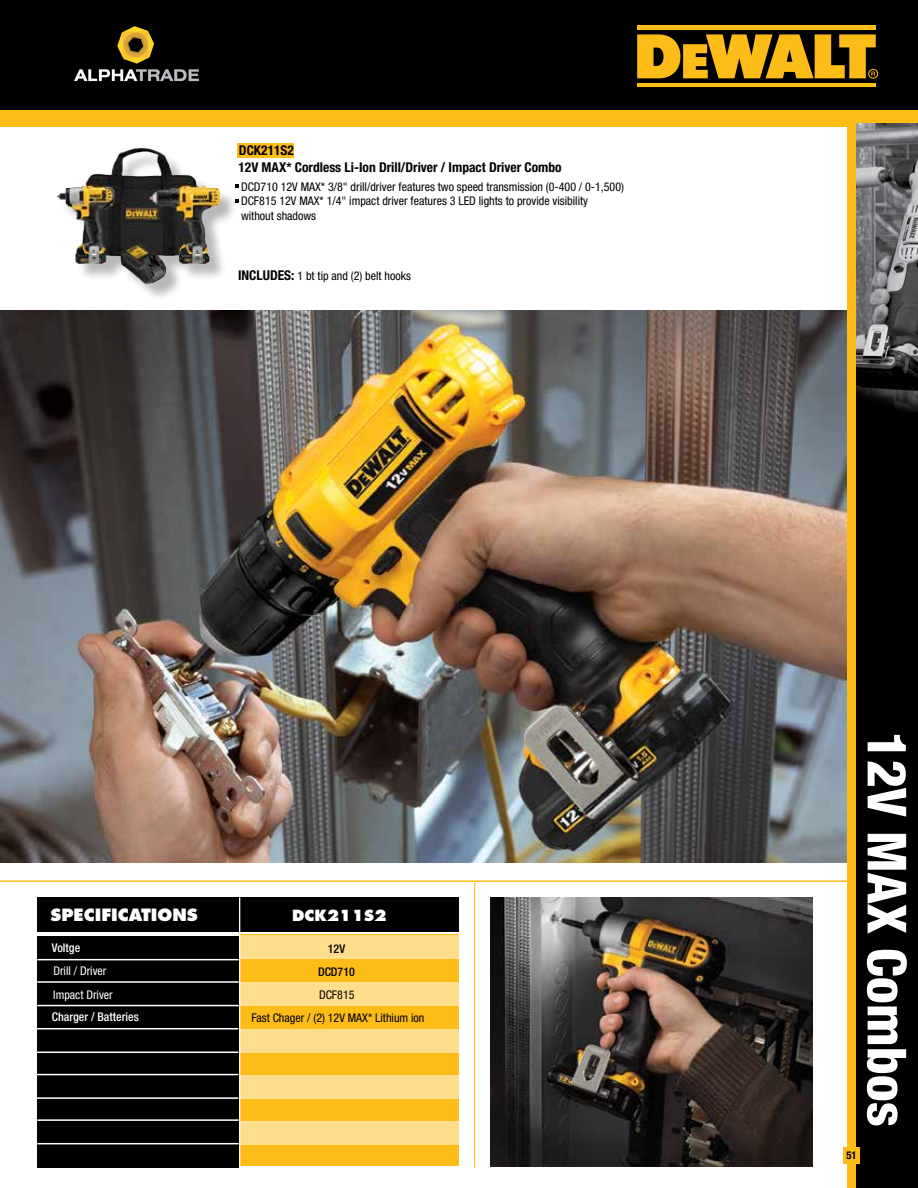
<style>
.page{position:relative;width:918px;height:1188px;background:#fff}
.page>*{position:absolute;margin:0;border:0;box-sizing:border-box;transform-origin:0 0}
.t1{font:800 condensed 54px "Helvetica Neue";color:#fff}
.t2{font:800 16.5px "Futura";color:#fff}
.t3{font:800 15px "Futura";color:#fff}
.t4{font:700 condensed 13.5px "Helvetica Neue";color:#000}
.t5{font:condensed 12px/22.8px "Helvetica Neue";color:#000;text-align:center}
.t6{font:condensed 12px/14.4px "Helvetica Neue LT Std";color:#000}
.t7{font:condensed 12px "Helvetica Neue";color:#fff}
.t8{font:500 condensed 12px "Helvetica Neue";color:#fff}
.t9{font:500 condensed 12px "Helvetica Neue";color:#000}
.t10{font:700 condensed 10.8px "Helvetica Neue";color:#000}
.s1{font-weight:700;font-size:13.5px}
</style>
<div class="page">
<div style="left:0;top:0;width:918px;height:110px;background:#000"></div>
<div style="left:868px;top:69px;width:10px;height:10px;border:1px solid #febc18;border-radius:50%"></div>
<hr style="left:637px;top:83px;width:239px;height:4px;background:#febc18">
<svg style="left:637px;top:34px;width:239px;height:44px"></svg>
<hr style="left:637px;top:26px;width:239px;height:4px;background:#febc18">
<div style="left:0;top:110px;width:918px;height:16px;background:#febc18"></div>
<div style="left:850px;top:125px;width:68px;height:1063px;background:#000"></div>
<div style="left:847px;top:1149px;width:9px;height:39px;background:#febc18"></div>
<div style="left:843px;top:1147px;width:17px;height:16px;background:#febc18"></div>
<img style="left:857px;top:124px;width:61px;height:288px">
<div style="left:847px;top:125px;width:9px;height:1022px;background:#febc18"></div>
<div style="left:237px;top:143px;width:57px;height:15px;background:#febc18"></div>
<div style="left:60px;top:150px;width:178px;height:151px;background:#000;opacity:.28"></div>
<img style="left:57px;top:126px;width:163px;height:164px">
<div style="left:239px;top:897px;width:220px;height:35px;background:#000"></div>
<div style="left:239px;top:935px;width:220px;height:231px;background:#febc18"></div>
<div style="left:239px;top:935px;width:220px;height:24px;background:#fede8c"></div>
<div style="left:239px;top:983px;width:220px;height:23px;background:#fede8c"></div>
<div style="left:239px;top:1030px;width:220px;height:23px;background:#fede8c"></div>
<div style="left:239px;top:1075px;width:220px;height:24px;background:#fede8c"></div>
<div style="left:239px;top:1121px;width:220px;height:24px;background:#fede8c"></div>
<hr style="left:239px;top:898px;width:1px;height:270px;background:#fff">
<div style="left:37px;top:936px;width:202px;height:231px;background:#000"></div>
<hr style="left:37px;top:959px;width:202px;height:1px;background:#fff">
<hr style="left:37px;top:1005px;width:202px;height:1px;background:#fff">
<hr style="left:37px;top:1052px;width:201px;height:1px;background:#fff">
<hr style="left:37px;top:1097px;width:201px;height:2px;background:#fff">
<hr style="left:37px;top:1143px;width:202px;height:1px;background:#fff">
<hr style="left:37px;top:981px;width:202px;height:2px;background:#fff">
<hr style="left:37px;top:1028px;width:201px;height:1px;background:#fff">
<hr style="left:37px;top:1074px;width:201px;height:1px;background:#fff">
<hr style="left:37px;top:1119px;width:202px;height:2px;background:#fff">
<div style="left:37px;top:897px;width:202px;height:35px;background:#000"></div>
<hr style="left:0;top:880px;width:851px;height:2px;background:#febc18">
<img style="left:0;top:311px;width:847px;height:552px">
<img style="left:490px;top:898px;width:323px;height:268px">
<hr style="left:474px;top:883px;width:1px;height:285px;background:#febc18">
<img style="left:74px;top:26px;width:125px;height:56px">
<p class="t4" style="left:239px;top:142px;width:57px">DCK211S2</p>
<p class="t4" style="left:238px;top:159px;width:325px">12V MAX* Cordless Li-Ion Drill/Driver / Impact Driver Combo</p>
<p class="t5" style="left:241px;top:175px;width:384px">DCD710 12V MAX* 3/8" drill/driver features two speed transmission (0-400 / 0-1,500)</p>
<p class="t6" style="left:241px;top:194px;width:349px">DCF815 12V MAX* 1/4" impact driver features 3 LED lights to provide visibility without shadows</p>
<p class="t5" style="left:238px;top:264px;width:175px"><span class="s1">INCLUDES:</span> 1 bt tip and (2) belt hooks</p>
<h2 class="t2" style="left:51px;top:905px;width:149px">SPECIFICATIONS</h2>
<p class="t8" style="left:52px;top:940px;width:30px">Voltge</p>
<p class="t7" style="left:53px;top:987px;width:61px">Impact Driver</p>
<p class="t7" style="left:53px;top:964px;width:55px">Drill / Driver</p>
<p class="t8" style="left:52px;top:1009px;width:89px">Charger / Batteries</p>
<p class="t3" style="left:292px;top:906px;width:96px">DCK211S2</p>
<p class="t9" style="left:328px;top:942px;width:19px">12V</p>
<p class="t9" style="left:318px;top:965px;width:38px">DCD710</p>
<p class="t5" style="left:251px;top:984px;width:175px">DCF815<br>Fast Chager / (2) 12V MAX* Lithium ion</p>
<p class="t10" style="left:846px;top:1149px;width:12px">51</p>
<h1 class="t1" style="left:920px;top:732px;width:397px;rotate:90deg">12V MAX Combos</h1>
</div>
